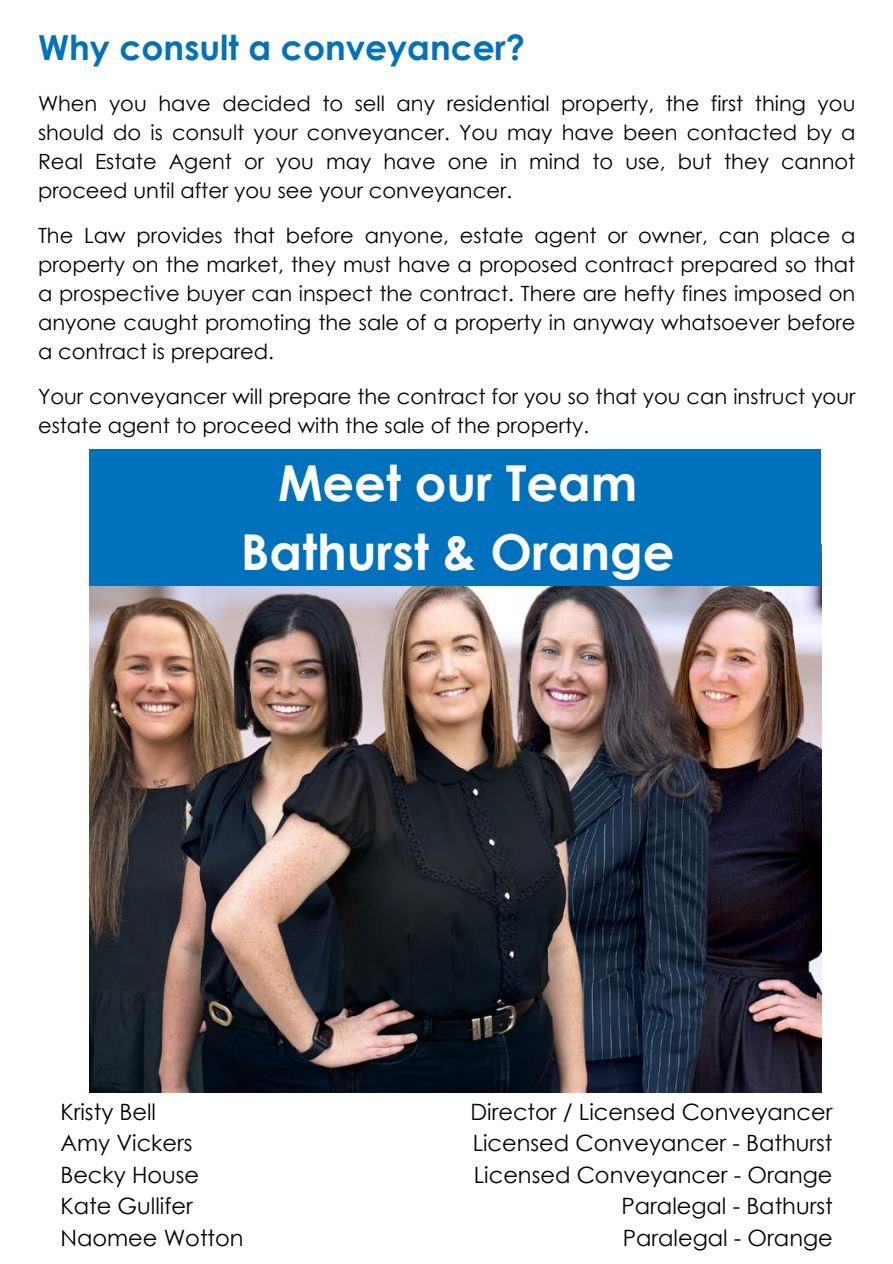
<style>
.page{position:relative;width:893px;height:1264px;background:#fff}
.page>*{position:absolute;margin:0;border:0;box-sizing:border-box;transform-origin:0 0}
.t1{font:700 49.5px/68.7px "Century Gothic";color:#fff;text-align:center}
.t2{font:700 34.5px "Century Gothic";color:#0071bd}
.t3{font:22.5px/31.5px "Century Gothic";color:#000}
.t4{font:21px/29px "Century Gothic";color:#000;text-align:justify}
</style>
<div class="page">
<img style="left:89px;top:585px;width:732px;height:507px">
<div style="left:89px;top:449px;width:732px;height:136px;background:#0071bd"></div>
<h2 class="t2" style="left:38px;top:25px;width:488px">Why consult a conveyancer?</h2>
<p class="t4" style="left:38px;top:88px;width:818px">When you have decided to sell any residential property, the first thing you should do is consult your conveyancer. You may have been contacted by a Real Estate Agent or you may have one in mind to use, but they cannot proceed until after you see your conveyancer.</p>
<p class="t4" style="left:38px;top:220px;width:818px">The Law provides that before anyone, estate agent or owner, can place a property on the market, they must have a proposed contract prepared so that a prospective buyer can inspect the contract. There are hefty fines imposed on anyone caught promoting the sale of a property in anyway whatsoever before a contract is prepared.</p>
<p class="t4" style="left:38px;top:381px;width:818px">Your conveyancer will prepare the contract for you so that you can instruct your estate agent to proceed with the sale of the property.</p>
<h1 class="t1" style="left:241px;top:447px;width:435px">Meet our Team<br>Bathurst &amp; Orange</h1>
<p class="t3" style="left:60px;top:1094px;width:185px">Kristy Bell<br>Amy Vickers<br>Becky House<br>Kate Gullifer<br>Naomee Wotton</p>
<p class="t3" style="left:470px;top:1094px;width:364px;text-align:right">Director / Licensed Conveyancer<br>Licensed Conveyancer - Bathurst<br>Licensed Conveyancer - Orange<br>Paralegal - Bathurst<br>Paralegal - Orange</p>
</div>
